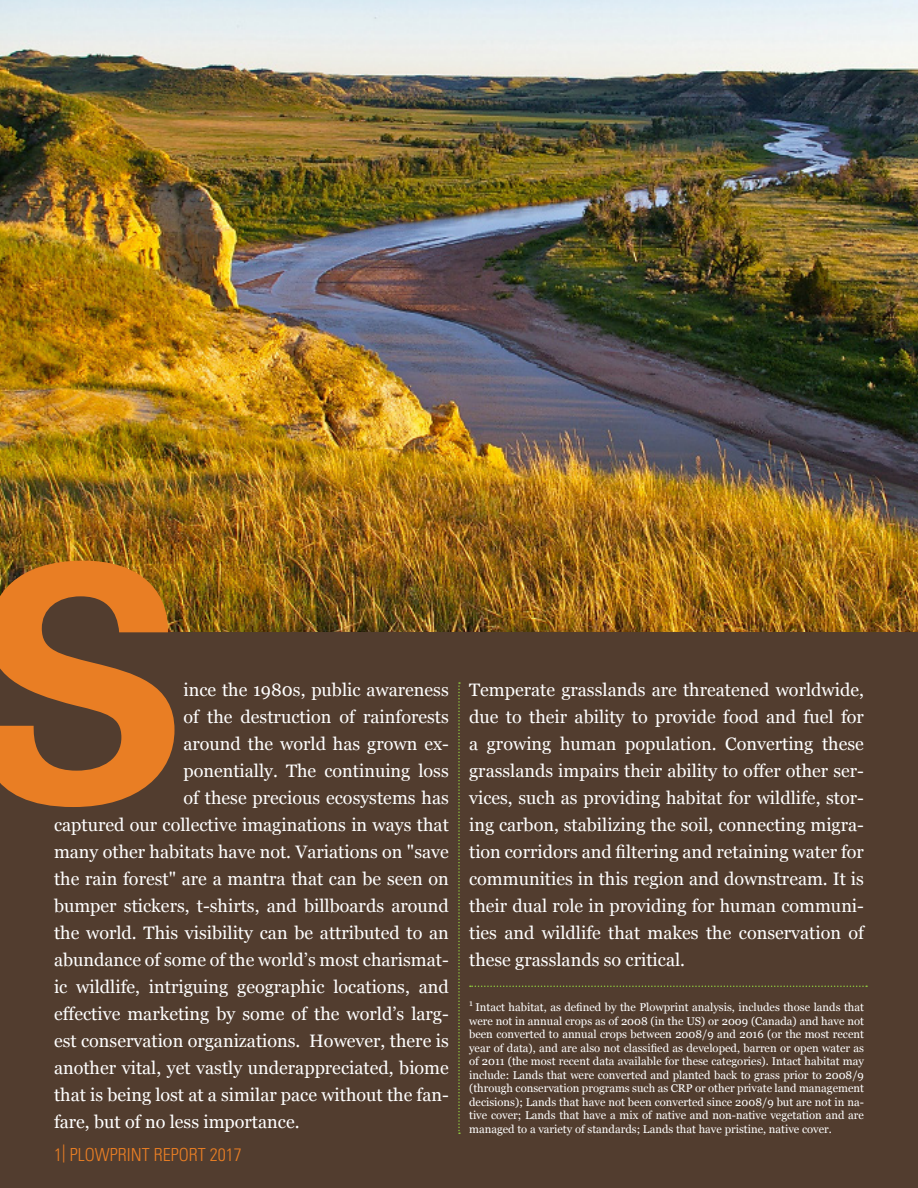
<style>
.page{position:relative;width:918px;height:1188px;background:#523d2f}
.page>*{position:absolute;margin:0;border:0;box-sizing:border-box;transform-origin:0 0}
.t1{font:700 327.6px "Univers LT Std";color:#e97e24}
.t2{font:18px/27px "Georgia";color:#fff;text-align:justify}
.t3{font:300 condensed 18px "Univers LT Std";color:#e97e24}
.t4{font:11.25px/13.5px "Georgia";color:#fff;text-align:justify}
</style>
<div class="page">
<img style="left:0;top:0;width:918px;height:632px">
<svg style="left:458px;top:682px;width:2px;height:452px"></svg>
<svg style="left:470px;top:986px;width:397px;height:1px"></svg>
<div style="left:26px;top:575px;width:115px;height:114px;background:#523d2f;border-radius:50%"></div>
<p class="t1" style="left:-30px;top:494px;width:220px">S</p>
<p class="t2" style="left:183px;top:677px;width:267px">ince the 1980s, public awareness</p>
<p class="t2" style="left:183px;top:704px;width:267px">of the destruction of rainforests</p>
<p class="t2" style="left:183px;top:731px;width:267px">around the world has grown ex-</p>
<p class="t2" style="left:183px;top:758px;width:267px">ponentially. The continuing loss</p>
<p class="t2" style="left:183px;top:785px;width:267px">of these precious ecosystems has</p>
<p class="t2" style="left:54px;top:812px;width:396px">captured our collective imaginations in ways that</p>
<p class="t2" style="left:54px;top:839px;width:396px">many other habitats have not. Variations on "save</p>
<p class="t2" style="left:54px;top:866px;width:396px">the rain forest" are a mantra that can be seen on</p>
<p class="t2" style="left:54px;top:893px;width:396px">bumper stickers, t-shirts, and billboards around</p>
<p class="t2" style="left:54px;top:920px;width:396px">the world. This visibility can be attributed to an</p>
<p class="t2" style="left:54px;top:947px;width:396px">abundance of some of the world’s most charismat-</p>
<p class="t2" style="left:54px;top:974px;width:396px">ic wildlife, intriguing geographic locations, and</p>
<p class="t2" style="left:54px;top:1001px;width:396px">effective marketing by some of the world’s larg-</p>
<p class="t2" style="left:54px;top:1028px;width:396px">est conservation organizations. However, there is</p>
<p class="t2" style="left:54px;top:1055px;width:396px">another vital, yet vastly underappreciated, biome</p>
<p class="t2" style="left:54px;top:1082px;width:396px">that is being lost at a similar pace without the fan-</p>
<p class="t2" style="left:54px;top:1109px;width:247px">fare, but of no less importance.</p>
<p class="t3" style="left:54px;top:1144px;width:189px">1| PLOWPRINT REPORT 2017</p>
<p class="t2" style="left:469px;top:677px;width:396px">Temperate grasslands are threatened worldwide, due to their ability to provide food and fuel for a growing human population. Converting these grasslands impairs their ability to offer other ser&shy;vices, such as providing habitat for wildlife, stor&shy;ing carbon, stabilizing the soil, connecting migra&shy;tion corridors and filtering and retaining water for communities in this region and downstream. It is their dual role in providing for human communi&shy;ties and wildlife that makes the conservation of these grasslands so critical.</p>
<p class="t4" style="left:469px;top:1001px;width:396px"><sup>1</sup> Intact habitat, as defined by the Plowprint analysis, includes those lands that were not in annual crops as of 2008 (in the US) or 2009 (Canada) and have not been converted to annual crops between 2008/9 and 2016 (or the most recent year of data), and are also not classified as developed, barren or open water as of 2011 (the most recent data available for these categories). Intact habitat may include: Lands that were converted and planted back to grass prior to 2008/9 (through conservation programs such as CRP or other private land management decisions); Lands that have not been converted since 2008/9 but are not in na&shy;tive cover; Lands that have a mix of native and non-native vegetation and are managed to a variety of standards; Lands that have pristine, native cover.</p>
</div>
